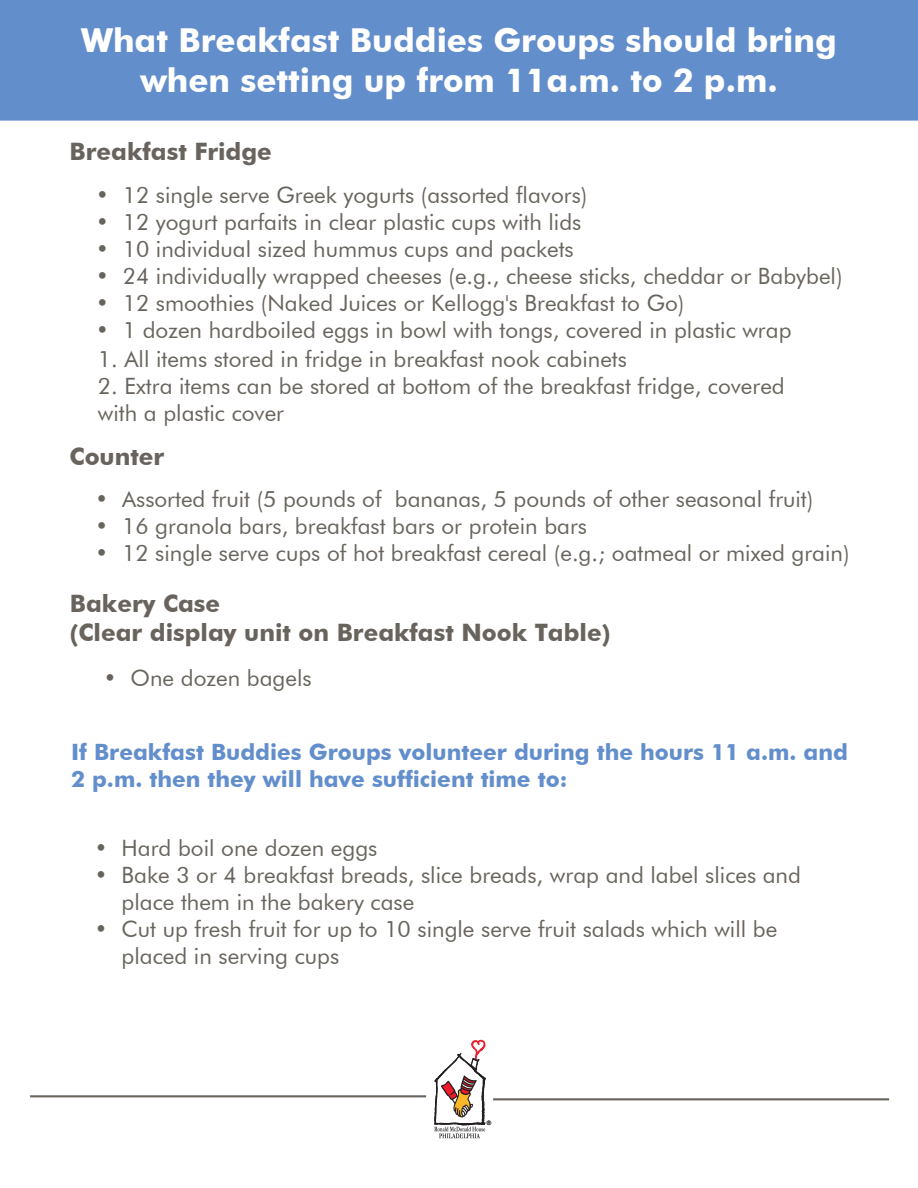
<style>
.page{position:relative;width:918px;height:1188px;background:#fff}
.page>*{position:absolute;margin:0;border:0;box-sizing:border-box;transform-origin:0 0}
.t1{font:700 33px "Futura BT";color:#fff}
.t2{font:700 24px/28.8px "Futura BT";color:#68645d}
.t3{font:22.5px/27px "Futura BT";color:#68645d}
.t4{font:700 22.5px/27px "Futura BT";color:#628ecc}
.t5{font:6px "Arial";color:#231f20}
</style>
<div class="page">
<div style="left:397px;top:1027px;width:124px;height:125px;border:6px solid #fff;border-radius:50%"></div>
<svg style="left:434px;top:1040px;width:52px;height:98px"></svg>
<div style="left:1px;top:1px;width:916px;height:119px;background:#628ecc"></div>
<div style="left:0;top:0;width:918px;height:121px;border:2px solid #628ecc"></div>
<img style="left:30px;top:1085px;width:397px;height:22px">
<img style="left:493px;top:1087px;width:397px;height:23px">
<p class="t1" style="left:81px;top:20px;width:757px">What Breakfast Buddies Groups should bring</p>
<p class="t1" style="left:140px;top:60px;width:639px">when setting up from 11a.m. to 2 p.m.</p>
<p class="t2" style="left:70px;top:137px;width:204px">Breakfast Fridge</p>
<p class="t3" style="left:96px;top:181px;width:493px">• 12 single serve Greek yogurts (assorted flavors)</p>
<p class="t3" style="left:96px;top:208px;width:487px">• 12 yogurt parfaits in clear plastic cups with lids</p>
<p class="t3" style="left:96px;top:235px;width:479px">• 10 individual sized hummus cups and packets</p>
<p class="t3" style="left:96px;top:262px;width:748px">• 24 individually wrapped cheeses (e.g., cheese sticks, cheddar or Babybel)</p>
<p class="t3" style="left:96px;top:289px;width:590px">• 12 smoothies (Naked Juices or Kellogg's Breakfast to Go)</p>
<p class="t3" style="left:96px;top:316px;width:697px">• 1 dozen hardboiled eggs in bowl with tongs, covered in plastic wrap</p>
<p class="t3" style="left:98px;top:346px;width:530px">1. All items stored in fridge in breakfast nook cabinets</p>
<p class="t3" style="left:98px;top:373px;width:688px">2. Extra items can be stored at bottom of the breakfast fridge, covered with a plastic cover</p>
<p class="t2" style="left:70px;top:442px;width:96px">Counter</p>
<p class="t3" style="left:95px;top:485px;width:720px">• Assorted fruit (5 pounds of bananas, 5 pounds of other seasonal fruit)</p>
<p class="t3" style="left:95px;top:512px;width:493px">• 16 granola bars, breakfast bars or protein bars</p>
<p class="t3" style="left:95px;top:539px;width:756px">• 12 single serve cups of hot breakfast cereal (e.g.; oatmeal or mixed grain)</p>
<p class="t2" style="left:70px;top:589px;width:542px">Bakery Case<br>(Clear display unit on Breakfast Nook Table)</p>
<p class="t3" style="left:104px;top:665px;width:210px">• One dozen bagels</p>
<p class="t4" style="left:71px;top:739px;width:778px">If Breakfast Buddies Groups volunteer during the hours 11 a.m. and<br>2 p.m. then they will have sufficient time to:</p>
<p class="t3" style="left:95px;top:835px;width:284px">• Hard boil one dozen eggs</p>
<p class="t3" style="left:122px;top:862px;width:681px;text-indent:-27px">• Bake 3 or 4 breakfast breads, slice breads, wrap and label slices and place them in the bakery case</p>
<p class="t3" style="left:122px;top:916px;width:657px;text-indent:-27px">• Cut up fresh fruit for up to 10 single serve fruit salads which will be placed in serving cups</p>
<p class="t5" style="left:487px;top:1119px;width:6px">®</p>
</div>
